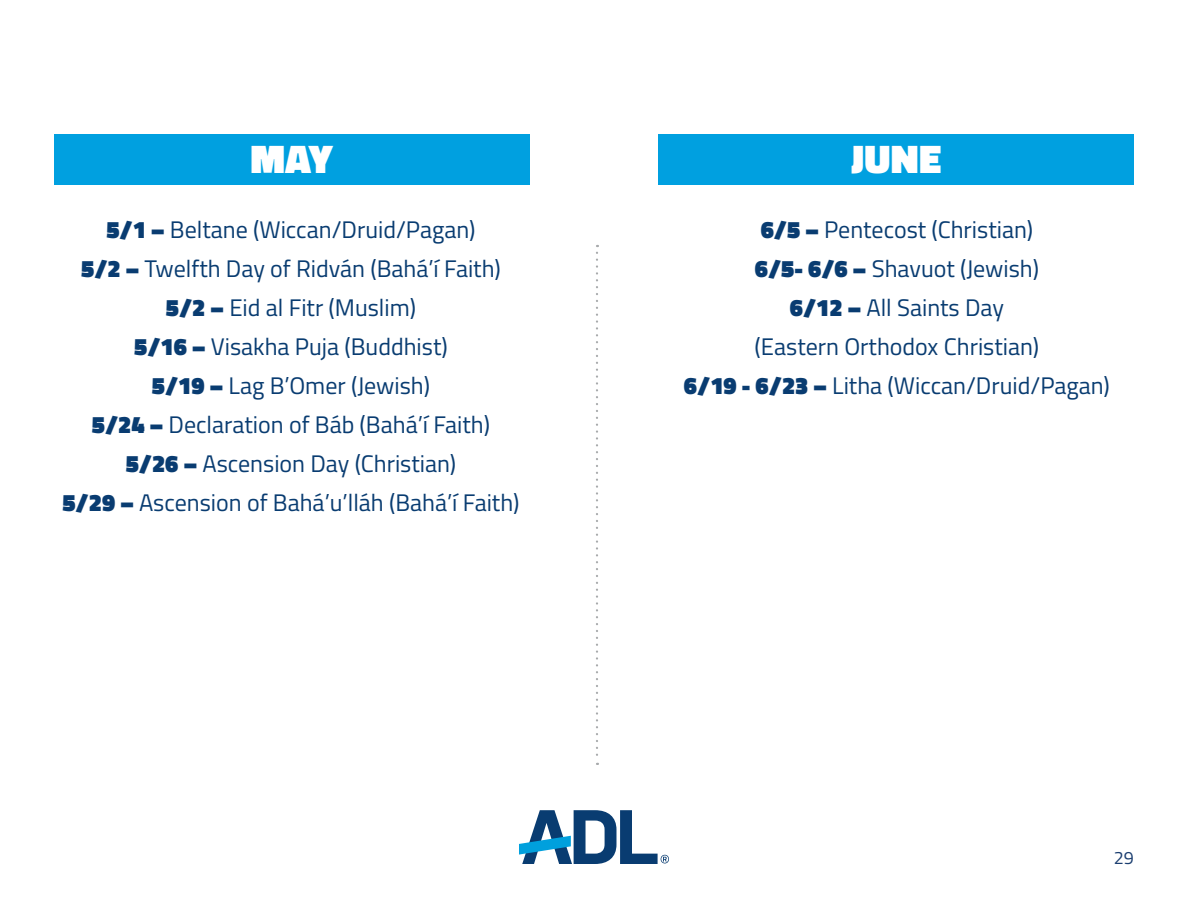
<style>
.page{position:relative;width:1188px;height:918px;background:#fff}
.page>*{position:absolute;margin:0;border:0;box-sizing:border-box;transform-origin:0 0}
.t1{font:900 40.5px "Titillium";letter-spacing:.005em;color:#fff}
.t2{font:24px/39px "Titillium Web";color:#093c71;text-align:center}
.t3{font:18px "Titillium Web";color:#1b3e70}
.s1{font-weight:900}
</style>
<div class="page">
<div style="left:54px;top:134px;width:475px;height:51px;background:#00a0e0"></div>
<div style="left:659px;top:134px;width:475px;height:51px;background:#00a0e0"></div>
<svg style="left:519px;top:810px;width:150px;height:54px"></svg>
<svg style="left:596px;top:253px;width:2px;height:512px"></svg>
<h1 class="t1" style="left:250px;top:130px;width:84px">MAY</h1>
<h1 class="t1" style="left:851px;top:130px;width:91px">JUNE</h1>
<p class="t2" style="left:62px;top:209px;width:459px"><span class="s1">5/1 –</span> Beltane (Wiccan/Druid/Pagan)<br><span class="s1">5/2 –</span> Twelfth Day of Ridván (Bahá’í Faith)<br><span class="s1">5/2 –</span> Eid al Fitr (Muslim)<br><span class="s1">5/16 –</span> Visakha Puja (Buddhist)<br><span class="s1">5/19 –</span> Lag B’Omer (Jewish)<br><span class="s1">5/24 –</span> Declaration of Báb (Bahá’í Faith)<br><span class="s1">5/26 –</span> Ascension Day (Christian)<br><span class="s1">5/29 –</span> Ascension of Bahá’u’lláh (Bahá’í Faith)</p>
<p class="t2" style="left:684px;top:209px;width:428px"><span class="s1">6/5 –</span> Pentecost (Christian)<br><span class="s1">6/5- 6/6 –</span> Shavuot (Jewish)<br><span class="s1">6/12 –</span> All Saints Day<br>(Eastern Orthodox Christian)<br><span class="s1">6/19 - 6/23 –</span> Litha (Wiccan/Druid/Pagan)</p>
<p class="t3" style="left:1114px;top:845px;width:22px">29</p>
</div>
